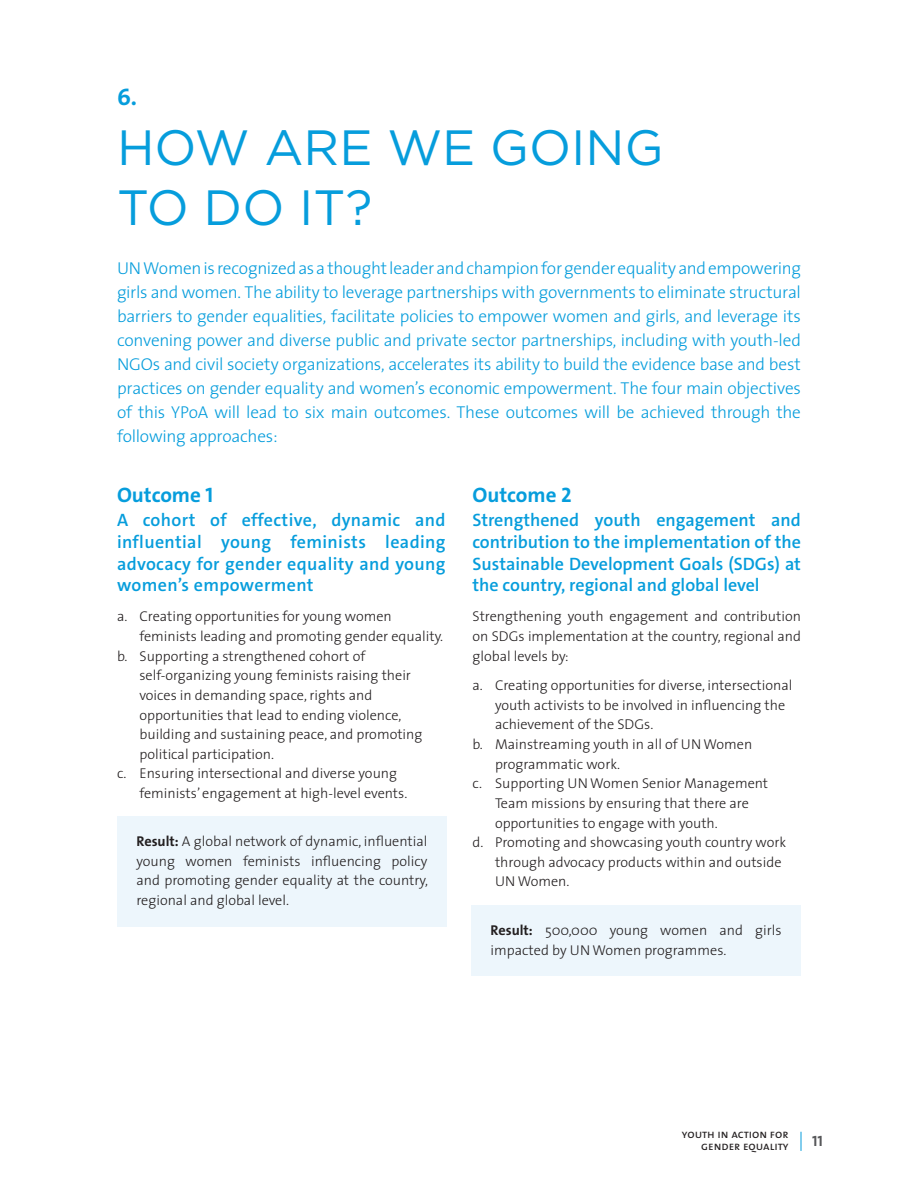
<style>
.page{position:relative;width:918px;height:1188px;background:#fff}
.page>*{position:absolute;margin:0;border:0;box-sizing:border-box;transform-origin:0 0}
.t1{font:49.5px/60px "Gotham";color:#069ddc}
.t2{font:24px "The Sans Bold Caps";color:#069ddc}
.t3{font:700 21px "The Sans C4 s";color:#069ddc}
.t4{font:600 18px/21.6px "The Sans C4 s";color:#069ddc;text-align:justify}
.t5{font:300 17.25px/24px "The Sans";letter-spacing:-.015em;color:#069ddc;text-align:justify}
.t6{font:15px "The Sans Bold Caps";color:#57585a}
.t7{font:300 14.25px/19.6px "The Sans";color:#231f20;text-align:justify}
.t8{font:12px/12px "The Sans Caps";color:#231f20;text-align:right}
.s1{font-weight:700}
</style>
<div class="page">
<svg style="left:801px;top:1132px;width:1px;height:19px"></svg>
<div style="left:117px;top:816px;width:330px;height:110px;background:#edf6fc"></div>
<div style="left:471px;top:905px;width:330px;height:71px;background:#edf6fc"></div>
<h2 class="t2" style="left:117px;top:77px;width:22px">6.</h2>
<h1 class="t1" style="left:117px;top:116px;width:548px">HOW ARE WE GOING<br>TO DO IT?</h1>
<p class="t5" style="left:117px;top:256px;width:686px">UN Women is recognized as a thought leader and champion for gender equality and empowering girls and women. The ability to leverage partnerships with governments to eliminate structural barriers to gender equalities, facilitate policies to empower women and girls, and leverage its convening power and diverse public and private sector partnerships, including with youth-led NGOs and civil society organizations, accelerates its ability to build the evidence base and best practices on gender equality and women’s economic empowerment. The four main objectives of this YPoA will lead to six main outcomes. These outcomes will be achieved through the following approaches:</p>
<h3 class="t3" style="left:117px;top:482px;width:98px">Outcome 1</h3>
<p class="t4" style="left:117px;top:510px;width:330px">A cohort of effective, dynamic and influential young feminists leading advocacy for gender equality and young women’s empowerment</p>
<p class="t7" style="left:117px;top:606px;width:276px">a. Creating opportunities for young women</p>
<p class="t7" style="left:140px;top:626px;width:305px">feminists leading and promoting gender equality.</p>
<p class="t7" style="left:117px;top:645px;width:250px">b. Supporting a strengthened cohort of</p>
<p class="t7" style="left:140px;top:665px;width:273px">self-organizing young feminists raising their</p>
<p class="t7" style="left:140px;top:685px;width:234px">voices in demanding space, rights and</p>
<p class="t7" style="left:140px;top:704px;width:264px">opportunities that lead to ending violence,</p>
<p class="t7" style="left:140px;top:724px;width:284px">building and sustaining peace, and promoting</p>
<p class="t7" style="left:140px;top:744px;width:136px">political participation.</p>
<p class="t7" style="left:117px;top:763px;width:282px">c. Ensuring intersectional and diverse young</p>
<p class="t7" style="left:140px;top:783px;width:269px">feminists’ engagement at high-level events.</p>
<p class="t7" style="left:136px;top:831px;width:293px"><span class="s1">Result:</span> A global network of dynamic, influential young women feminists influencing policy and promoting gender equality at the country, regional and global level.</p>
<h3 class="t3" style="left:472px;top:482px;width:101px">Outcome 2</h3>
<p class="t4" style="left:472px;top:510px;width:330px">Strengthened youth engagement and contribution to the implementation of the Sustainable Development Goals (SDGs) at the country, regional and global level</p>
<p class="t7" style="left:472px;top:606px;width:330px">Strengthening youth engagement and contribution on SDGs implementation at the country, regional and global levels by:</p>
<p class="t7" style="left:472px;top:675px;width:321px">a. Creating opportunities for diverse, intersectional</p>
<p class="t7" style="left:495px;top:695px;width:292px">youth activists to be involved in influencing the</p>
<p class="t7" style="left:495px;top:714px;width:160px">achievement of the SDGs.</p>
<p class="t7" style="left:472px;top:734px;width:281px">b. Mainstreaming youth in all of UN Women</p>
<p class="t7" style="left:495px;top:753px;width:127px">programmatic work.</p>
<p class="t7" style="left:472px;top:773px;width:297px">c. Supporting UN Women Senior Management</p>
<p class="t7" style="left:495px;top:793px;width:255px">Team missions by ensuring that there are</p>
<p class="t7" style="left:495px;top:812px;width:224px">opportunities to engage with youth.</p>
<p class="t7" style="left:472px;top:832px;width:315px">d. Promoting and showcasing youth country work</p>
<p class="t7" style="left:495px;top:852px;width:288px">through advocacy products within and outside</p>
<p class="t7" style="left:495px;top:871px;width:76px">UN Women.</p>
<p class="t7" style="left:491px;top:920px;width:292px"><span class="s1">Result:</span> 500,000 young women and girls impacted by UN Women programmes.</p>
<p class="t8" style="left:682px;top:1128px;width:108px">youth in action for gender equality</p>
<p class="t6" style="left:812px;top:1129px;width:12px">11</p>
</div>
